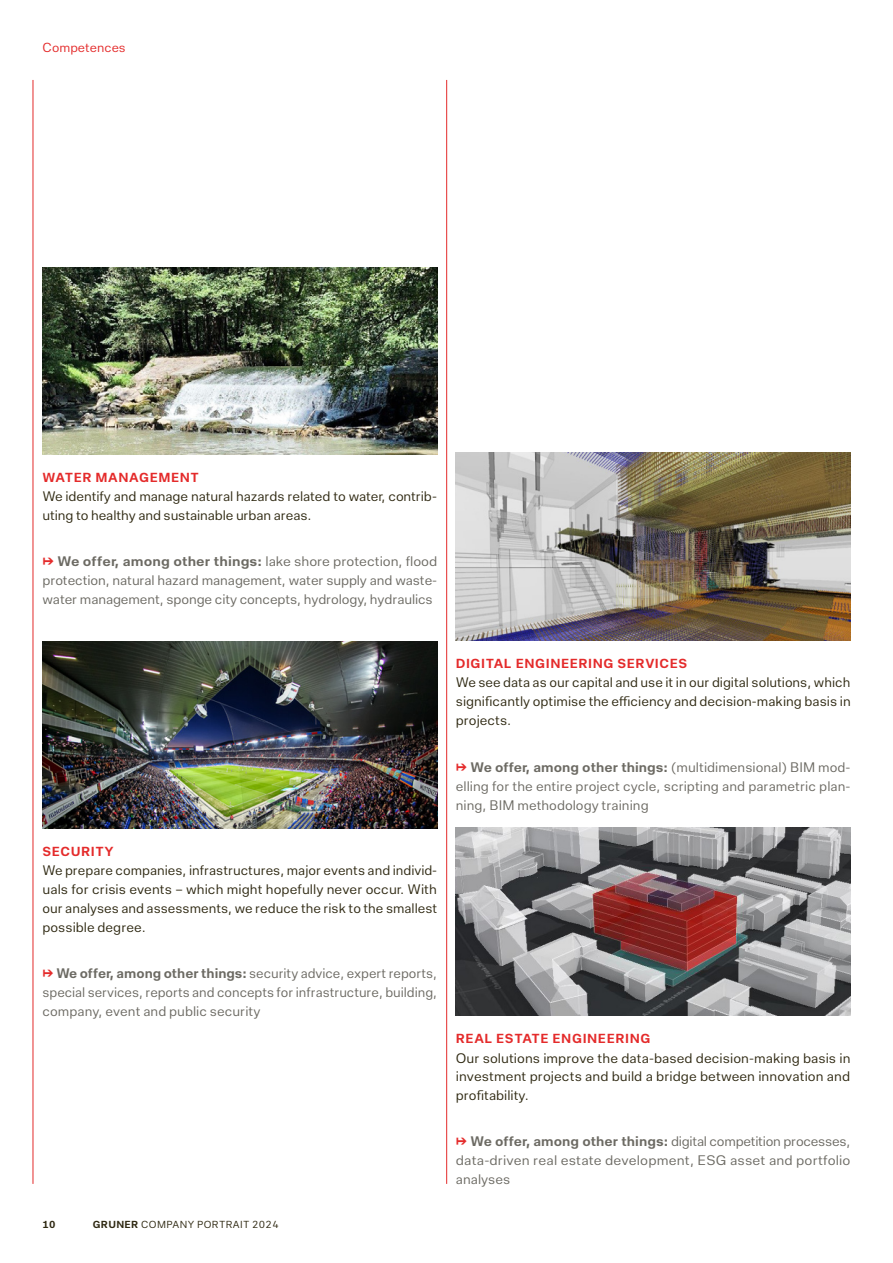
<style>
.page{position:relative;width:893px;height:1263px;background:#fff}
.page>*{position:absolute;margin:0;border:0;box-sizing:border-box;transform-origin:0 0}
.t1{font:14.25px/18.8px "Elite Grotesk Text";color:#6c6a63;text-align:justify}
.t2{font:14.25px/18.8px "Elite Grotesk Text";color:#2f2912;text-align:justify}
.t3{font:700 13.5px "Elite Grotesk Text";letter-spacing:.04em;color:#e42b2b}
.t4{font:13.5px "Elite Grotesk Text";color:#e42b2b}
.t5{font:10.5px "Elite Grotesk Text";letter-spacing:.03em;color:#2f2912}
.t6{font:700 10.5px "Elite Grotesk Text";color:#2f2912}
.s1{font-weight:700;color:#e42b2b}
.s2{font-weight:700}
</style>
<div class="page">
<img style="left:43px;top:267px;width:394px;height:187px">
<img style="left:43px;top:641px;width:394px;height:187px">
<img style="left:456px;top:453px;width:394px;height:187px">
<img style="left:456px;top:828px;width:394px;height:187px">
<hr style="left:446px;top:80px;width:1px;height:1104px;background:#e42b2b">
<hr style="left:33px;top:80px;width:1px;height:1104px;background:#e42b2b">
<p class="t4" style="left:43px;top:40px;width:85px">Competences</p>
<p class="t3" style="left:43px;top:470px;width:158px">WATER MANAGEMENT</p>
<p class="t2" style="left:43px;top:487px;width:396px">We identify and manage natural hazards related to water, contrib&shy;uting to healthy and sustainable urban areas.</p>
<p class="t1" style="left:43px;top:553px;width:396px"><span class="s1">↦</span> <span class="s2">We offer, among other things:</span> lake shore protection, flood protection, natural hazard management, water supply and waste&shy;water management, sponge city concepts, hydrology, hydraulics</p>
<p class="t3" style="left:43px;top:844px;width:73px">SECURITY</p>
<p class="t2" style="left:43px;top:862px;width:396px">We prepare companies, infrastructures, major events and individ&shy;uals for crisis events – which might hopefully never occur. With our analyses and assessments, we reduce the risk to the smallest possible degree.</p>
<p class="t1" style="left:43px;top:964px;width:396px"><span class="s1">↦</span> <span class="s2">We offer, among other things:</span> security advice, expert reports, special services, reports and concepts for infrastructure, building, company, event and public security</p>
<p class="t6" style="left:43px;top:1219px;width:15px">10</p>
<p class="t5" style="left:93px;top:1219px;width:188px"><span class="s2">GRUNER</span> COMPANY PORTRAIT 2024</p>
<p class="t3" style="left:456px;top:656px;width:233px">DIGITAL ENGINEERING SERVICES</p>
<p class="t2" style="left:456px;top:673px;width:396px">We see data as our capital and use it in our digital solutions, which significantly optimise the efficiency and decision-making basis in projects.</p>
<p class="t1" style="left:456px;top:758px;width:396px"><span class="s1">↦</span> <span class="s2">We offer, among other things:</span> (multidimensional) BIM mod&shy;elling for the entire project cycle, scripting and parametric plan&shy;ning, BIM methodology training</p>
<p class="t3" style="left:456px;top:1031px;width:196px">REAL ESTATE ENGINEERING</p>
<p class="t2" style="left:456px;top:1049px;width:396px">Our solutions improve the data-based decision-making basis in investment projects and build a bridge between innovation and profitability.</p>
<p class="t1" style="left:456px;top:1133px;width:396px"><span class="s1">↦</span> <span class="s2">We offer, among other things:</span> digital competition processes, data-driven real estate development, ESG asset and portfolio analyses</p>
</div>
